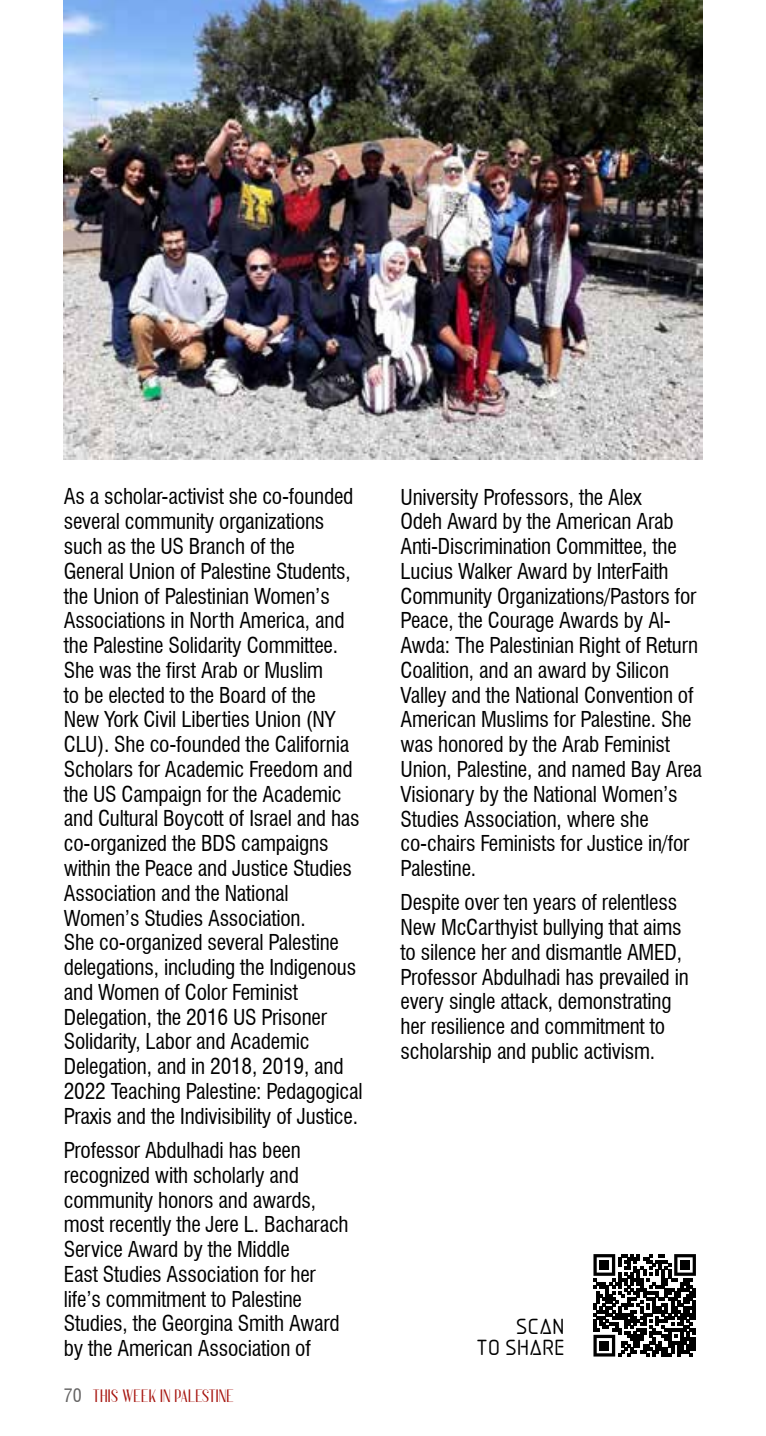
<style>
.page{position:relative;width:766px;height:1436px;background:#fff}
.page>*{position:absolute;margin:0;border:0;box-sizing:border-box;transform-origin:0 0}
.t1{font:condensed 21.38px/24.8px "Swiss 721 BT";letter-spacing:-.01em;color:#000}
.t2{font:20.25px/20.7px "Aadhunik";letter-spacing:-.01em;color:#000;text-align:right}
.t3{font:700 18px "Anteric";color:#a6120c}
.s1{font-family:"Swiss 721 BT";font-weight:400;font-stretch:condensed;color:#646363}
</style>
<div class="page">
<img style="left:64px;top:0;width:638px;height:459px">
<svg style="left:593px;top:1254px;width:102px;height:102px"></svg>
<div style="left:599px;top:1259px;width:9px;height:10px;background:#000"></div>
<div style="left:680px;top:1259px;width:9px;height:10px;background:#000"></div>
<div style="left:599px;top:1340px;width:9px;height:9px;background:#000"></div>
<p class="t1" style="left:64px;top:484px;width:300px">As a scholar-activist she co-founded several community organizations such as the US Branch of the<br>General Union of Palestine Students, the Union of Palestinian Women’s Associations in North America, and the Palestine Solidarity Committee.<br>She was the first Arab or Muslim<br>to be elected to the Board of the<br>New York Civil Liberties Union (NY CLU). She co-founded the California Scholars for Academic Freedom and the US Campaign for the Academic and Cultural Boycott of Israel and has co-organized the BDS campaigns within the Peace and Justice Studies Association and the National Women’s Studies Association.<br>She co-organized several Palestine delegations, including the Indigenous and Women of Color Feminist Delegation, the 2016 US Prisoner Solidarity, Labor and Academic Delegation, and in 2018, 2019, and 2022 Teaching Palestine: Pedagogical Praxis and the Indivisibility of Justice.</p>
<p class="t1" style="left:64px;top:1137px;width:286px">Professor Abdulhadi has been recognized with scholarly and community honors and awards, most recently the Jere L. Bacharach<br>Service Award by the Middle<br>East Studies Association for her life’s commitment to Palestine<br>Studies, the Georgina Smith Award by the American Association of</p>
<p class="t3" style="left:64px;top:1386px;width:172px"><span class="s1">70</span> THIS WEEK IN PALESTINE</p>
<p class="t1" style="left:400px;top:484px;width:303px">University Professors, the Alex<br>Odeh Award by the American Arab Anti-Discrimination Committee, the Lucius Walker Award by InterFaith Community Organizations/Pastors for Peace, the Courage Awards by Al-Awda: The Palestinian Right of Return Coalition, and an award by Silicon Valley and the National Convention of American Muslims for Palestine. She was honored by the Arab Feminist Union, Palestine, and named Bay Area Visionary by the National Women’s Studies Association, where she co-chairs Feminists for Justice in/for Palestine.</p>
<p class="t1" style="left:400px;top:890px;width:290px">Despite over ten years of relentless New McCarthyist bullying that aims to silence her and dismantle AMED, Professor Abdulhadi has prevailed in every single attack, demonstrating her resilience and commitment to scholarship and public activism.</p>
<p class="t2" style="left:477px;top:1313px;width:90px">SCAN<br>TO SHARE</p>
</div>
